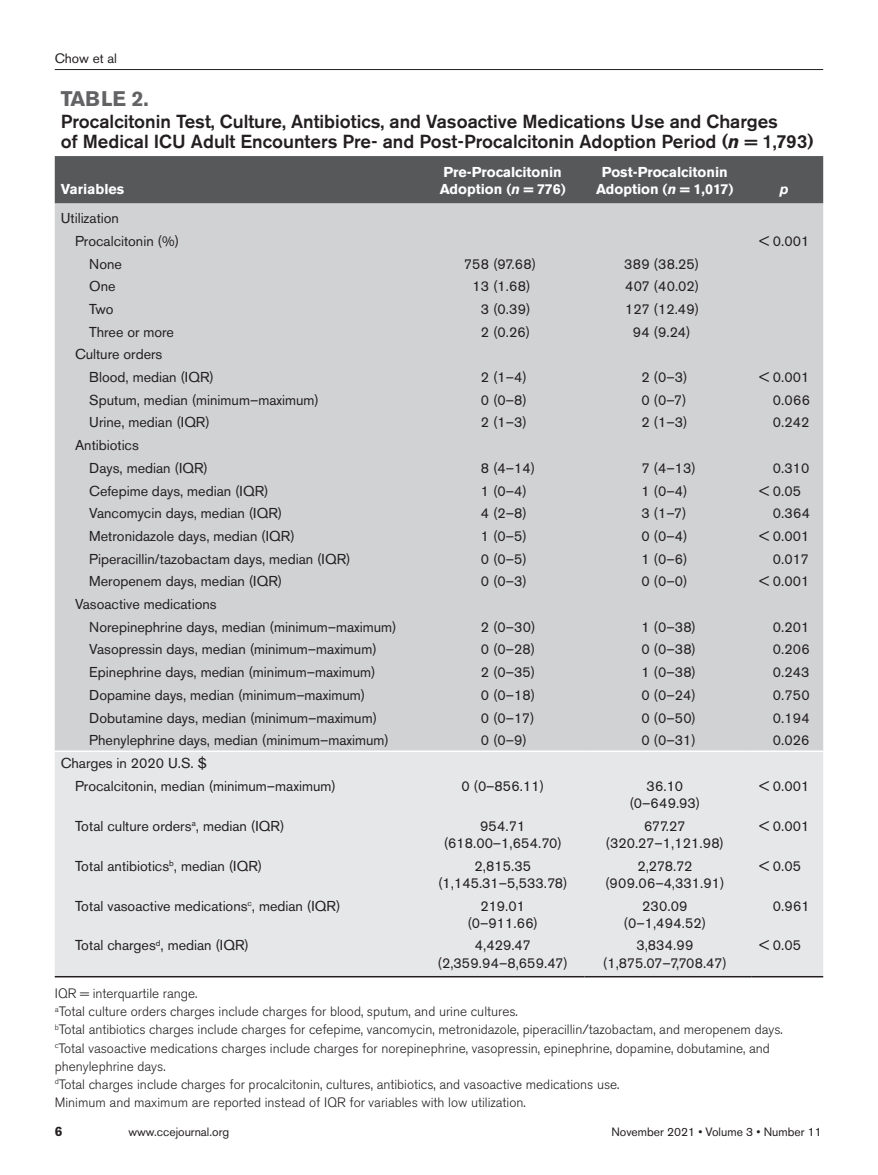
<style>
.page{position:relative;width:878px;height:1175px;background:#fff}
.page>*{position:absolute;margin:0;border:0;box-sizing:border-box;transform-origin:0 0}
.t1{font:700 21px "Akzidenz Grotesk BE";color:#636366}
.t2{font:500 18.75px/19.5px "Akzidenz Grotesk BE";color:#231f20}
.t3{font:14.25px/17.2px "Akzidenz Grotesk BE";color:#231f20;text-align:center}
.t4{font:700 14.25px/17.2px "Akzidenz Grotesk BE";color:#fff}
.t5{font:14.25px/17.2px "Akzidenz Grotesk BE";letter-spacing:.02em;color:#231f20;text-align:center}
.t6{font:italic 700 14.25px "Akzidenz Grotesk BE";color:#fff}
.t7{font:300 13.5px/18px "Akzidenz Grotesk BE";color:#231f20}
.t8{font:13.5px "Akzidenz Grotesk BE";color:#231f20}
.t9{font:700 13.5px "Akzidenz Grotesk BE";color:#231f20}
.t10{font:12px "Akzidenz Grotesk BE";color:#231f20}
.s1{font-weight:700;font-style:italic}
.s2{font-style:italic}
</style>
<div class="page">
<hr style="left:55px;top:69px;width:768px;height:1px;background:#231f20">
<div style="left:55px;top:156px;width:768px;height:47px;background:#57585a"></div>
<div style="left:55px;top:203px;width:768px;height:547px;background:#d1d2d4"></div>
<div style="left:55px;top:752px;width:768px;height:224px;background:#e6e7e9"></div>
<hr style="left:55px;top:976px;width:372px;height:1px;background:#231f20">
<hr style="left:427px;top:976px;width:157px;height:1px;background:#231f20">
<hr style="left:584px;top:976px;width:167px;height:1px;background:#231f20">
<hr style="left:751px;top:976px;width:72px;height:1px;background:#231f20">
<p class="t8" style="left:55px;top:50px;width:64px">Chow et al</p>
<h1 class="t1" style="left:61px;top:86px;width:89px">TABLE 2.</h1>
<h2 class="t2" style="left:61px;top:112px;width:754px">Procalcitonin Test, Culture, Antibiotics, and Vasoactive Medications Use and Charges<br>of Medical ICU Adult Encounters Pre- and Post-Procalcitonin Adoption Period (<span class="s1">n</span> = 1,793)</h2>
<p class="t4" style="left:61px;top:180px;width:65px">Variables</p>
<p class="t4" style="left:440px;top:163px;width:127px">Pre-Procalcitonin<br>Adoption (<span class="s2">n</span> = 776)</p>
<p class="t4" style="left:596px;top:163px;width:139px;text-align:center">Post-Procalcitonin<br>Adoption (<span class="s2">n</span> = 1,017)</p>
<p class="t6" style="left:779px;top:180px;width:10px">p</p>
<p class="t3" style="left:75px;top:207px;width:106px;line-height:22.6px;text-align:left;text-indent:-14px">Utilization<br>Procalcitonin (%)</p>
<p class="t3" style="left:759px;top:232px;width:51px">&lt; 0.001</p>
<p class="t3" style="left:89px;top:255px;width:34px">None</p>
<p class="t3" style="left:464px;top:255px;width:74px">758 (97.68)</p>
<p class="t3" style="left:624px;top:255px;width:77px">389 (38.25)</p>
<p class="t3" style="left:89px;top:278px;width:28px">One</p>
<p class="t3" style="left:472px;top:278px;width:59px">13 (1.68)</p>
<p class="t3" style="left:625px;top:278px;width:76px">407 (40.02)</p>
<p class="t3" style="left:89px;top:300px;width:26px">Two</p>
<p class="t3" style="left:481px;top:300px;width:51px">3 (0.39)</p>
<p class="t3" style="left:625px;top:300px;width:76px">127 (12.49)</p>
<p class="t3" style="left:89px;top:323px;width:86px">Three or more</p>
<p class="t3" style="left:481px;top:323px;width:51px">2 (0.26)</p>
<p class="t3" style="left:632px;top:323px;width:59px">94 (9.24)</p>
<p class="t3" style="left:89px;top:343px;width:126px;line-height:22.6px;text-align:left;text-indent:-14px">Culture orders<br>Blood, median (IQR)</p>
<p class="t3" style="left:481px;top:368px;width:48px">2 (1–4)</p>
<p class="t3" style="left:641px;top:368px;width:48px">2 (0–3)</p>
<p class="t3" style="left:759px;top:368px;width:51px">&lt; 0.001</p>
<p class="t3" style="left:89px;top:391px;width:231px">Sputum, median (minimum–maximum)</p>
<p class="t3" style="left:481px;top:391px;width:48px">0 (0–8)</p>
<p class="t3" style="left:641px;top:391px;width:47px">0 (0–7)</p>
<p class="t3" style="left:772px;top:391px;width:39px">0.066</p>
<p class="t3" style="left:89px;top:414px;width:122px">Urine, median (IQR)</p>
<p class="t3" style="left:481px;top:414px;width:48px">2 (1–3)</p>
<p class="t3" style="left:641px;top:414px;width:48px">2 (1–3)</p>
<p class="t3" style="left:772px;top:414px;width:38px">0.242</p>
<p class="t3" style="left:89px;top:434px;width:120px;line-height:22.6px;text-align:left;text-indent:-14px">Antibiotics<br>Days, median (IQR)</p>
<p class="t3" style="left:481px;top:459px;width:56px">8 (4–14)</p>
<p class="t3" style="left:641px;top:459px;width:56px">7 (4–13)</p>
<p class="t3" style="left:772px;top:459px;width:38px">0.310</p>
<p class="t3" style="left:89px;top:482px;width:181px">Cefepime days, median (IQR)</p>
<p class="t3" style="left:481px;top:482px;width:48px">1 (0–4)</p>
<p class="t3" style="left:641px;top:482px;width:48px">1 (0–4)</p>
<p class="t3" style="left:759px;top:482px;width:43px">&lt; 0.05</p>
<p class="t3" style="left:89px;top:504px;width:194px">Vancomycin days, median (IQR)</p>
<p class="t3" style="left:481px;top:504px;width:48px">4 (2–8)</p>
<p class="t3" style="left:641px;top:504px;width:47px">3 (1–7)</p>
<p class="t3" style="left:772px;top:504px;width:39px">0.364</p>
<p class="t3" style="left:89px;top:527px;width:207px">Metronidazole days, median (IQR)</p>
<p class="t3" style="left:481px;top:527px;width:48px">1 (0–5)</p>
<p class="t3" style="left:641px;top:527px;width:48px">0 (0–4)</p>
<p class="t3" style="left:759px;top:527px;width:51px">&lt; 0.001</p>
<p class="t3" style="left:89px;top:550px;width:263px">Piperacillin/tazobactam days, median (IQR)</p>
<p class="t3" style="left:481px;top:550px;width:48px">0 (0–5)</p>
<p class="t3" style="left:641px;top:550px;width:48px">1 (0–6)</p>
<p class="t3" style="left:772px;top:550px;width:37px">0.017</p>
<p class="t3" style="left:89px;top:573px;width:194px">Meropenem days, median (IQR)</p>
<p class="t3" style="left:481px;top:573px;width:48px">0 (0–3)</p>
<p class="t3" style="left:641px;top:573px;width:48px">0 (0–0)</p>
<p class="t3" style="left:759px;top:573px;width:51px">&lt; 0.001</p>
<p class="t3" style="left:89px;top:593px;width:309px;line-height:22.6px;text-align:left;text-indent:-14px">Vasoactive medications<br>Norepinephrine days, median (minimum–maximum)</p>
<p class="t3" style="left:481px;top:618px;width:56px">2 (0–30)</p>
<p class="t3" style="left:641px;top:618px;width:56px">1 (0–38)</p>
<p class="t3" style="left:772px;top:618px;width:38px">0.201</p>
<p class="t3" style="left:89px;top:641px;width:289px">Vasopressin days, median (minimum–maximum)</p>
<p class="t3" style="left:481px;top:641px;width:56px">0 (0–28)</p>
<p class="t3" style="left:641px;top:641px;width:56px">0 (0–38)</p>
<p class="t3" style="left:772px;top:641px;width:38px">0.206</p>
<p class="t3" style="left:89px;top:663px;width:288px">Epinephrine days, median (minimum–maximum)</p>
<p class="t3" style="left:481px;top:663px;width:56px">2 (0–35)</p>
<p class="t3" style="left:641px;top:663px;width:56px">1 (0–38)</p>
<p class="t3" style="left:772px;top:663px;width:38px">0.243</p>
<p class="t3" style="left:89px;top:686px;width:277px">Dopamine days, median (minimum–maximum)</p>
<p class="t3" style="left:481px;top:686px;width:56px">0 (0–18)</p>
<p class="t3" style="left:641px;top:686px;width:56px">0 (0–24)</p>
<p class="t3" style="left:772px;top:686px;width:38px">0.750</p>
<p class="t3" style="left:89px;top:709px;width:289px">Dobutamine days, median (minimum–maximum)</p>
<p class="t3" style="left:481px;top:709px;width:55px">0 (0–17)</p>
<p class="t3" style="left:641px;top:709px;width:56px">0 (0–50)</p>
<p class="t3" style="left:772px;top:709px;width:38px">0.194</p>
<p class="t3" style="left:89px;top:731px;width:301px">Phenylephrine days, median (minimum–maximum)</p>
<p class="t3" style="left:481px;top:731px;width:48px">0 (0–9)</p>
<p class="t3" style="left:641px;top:731px;width:56px">0 (0–31)</p>
<p class="t3" style="left:772px;top:731px;width:38px">0.026</p>
<p class="t3" style="left:75px;top:751px;width:262px;line-height:22.6px;text-align:left;text-indent:-14px">Charges in 2020 U.S. $<br>Procalcitonin, median (minimum–maximum)</p>
<p class="t3" style="left:461px;top:777px;width:84px">0 (0–856.11)</p>
<p class="t3" style="left:629px;top:777px;width:72px">36.10 (0–649.93)</p>
<p class="t3" style="left:759px;top:777px;width:51px">&lt; 0.001</p>
<p class="t3" style="left:75px;top:817px;width:211px">Total culture orders<sup>a</sup>, median (IQR)</p>
<p class="t3" style="left:443px;top:817px;width:120px">954.71 (618.00–1,654.70)</p>
<p class="t3" style="left:605px;top:817px;width:120px">677.27 (320.27–1,121.98)</p>
<p class="t3" style="left:759px;top:817px;width:51px">&lt; 0.001</p>
<p class="t3" style="left:75px;top:857px;width:189px">Total antibiotics<sup>b</sup>, median (IQR)</p>
<p class="t3" style="left:438px;top:857px;width:131px">2,815.35 (1,145.31–5,533.78)</p>
<p class="t3" style="left:605px;top:857px;width:121px">2,278.72 (909.06–4,331.91)</p>
<p class="t3" style="left:759px;top:857px;width:43px">&lt; 0.05</p>
<p class="t3" style="left:75px;top:897px;width:267px">Total vasoactive medications<sup>c</sup>, median (IQR)</p>
<p class="t3" style="left:467px;top:897px;width:72px">219.01 (0–911.66)</p>
<p class="t5" style="left:623px;top:897px;width:84px">230.09 (0–1,494.52)</p>
<p class="t3" style="left:772px;top:897px;width:38px">0.961</p>
<p class="t3" style="left:75px;top:936px;width:175px">Total charges<sup>d</sup>, median (IQR)</p>
<p class="t3" style="left:437px;top:936px;width:132px">4,429.47 (2,359.94–8,659.47)</p>
<p class="t3" style="left:603px;top:936px;width:125px">3,834.99 (1,875.07–7,708.47)</p>
<p class="t3" style="left:759px;top:936px;width:43px">&lt; 0.05</p>
<p class="t7" style="left:55px;top:985px;width:729px">IQR = interquartile range.<br><sup>a</sup>Total culture orders charges include charges for blood, sputum, and urine cultures.<br><sup>b</sup>Total antibiotics charges include charges for cefepime, vancomycin, metronidazole, piperacillin/tazobactam, and meropenem days. <sup>c</sup>Total vasoactive medications charges include charges for norepinephrine, vasopressin, epinephrine, dopamine, dobutamine, and phenylephrine days.<br><sup>d</sup>Total charges include charges for procalcitonin, cultures, antibiotics, and vasoactive medications use.<br>Minimum and maximum are reported instead of IQR for variables with low utilization.</p>
<p class="t9" style="left:55px;top:1123px;width:9px">6</p>
<p class="t10" style="left:128px;top:1125px;width:102px">www.ccejournal.org</p>
<p class="t10" style="left:611px;top:1125px;width:212px">November 2021 • Volume 3 • Number 11</p>
</div>
